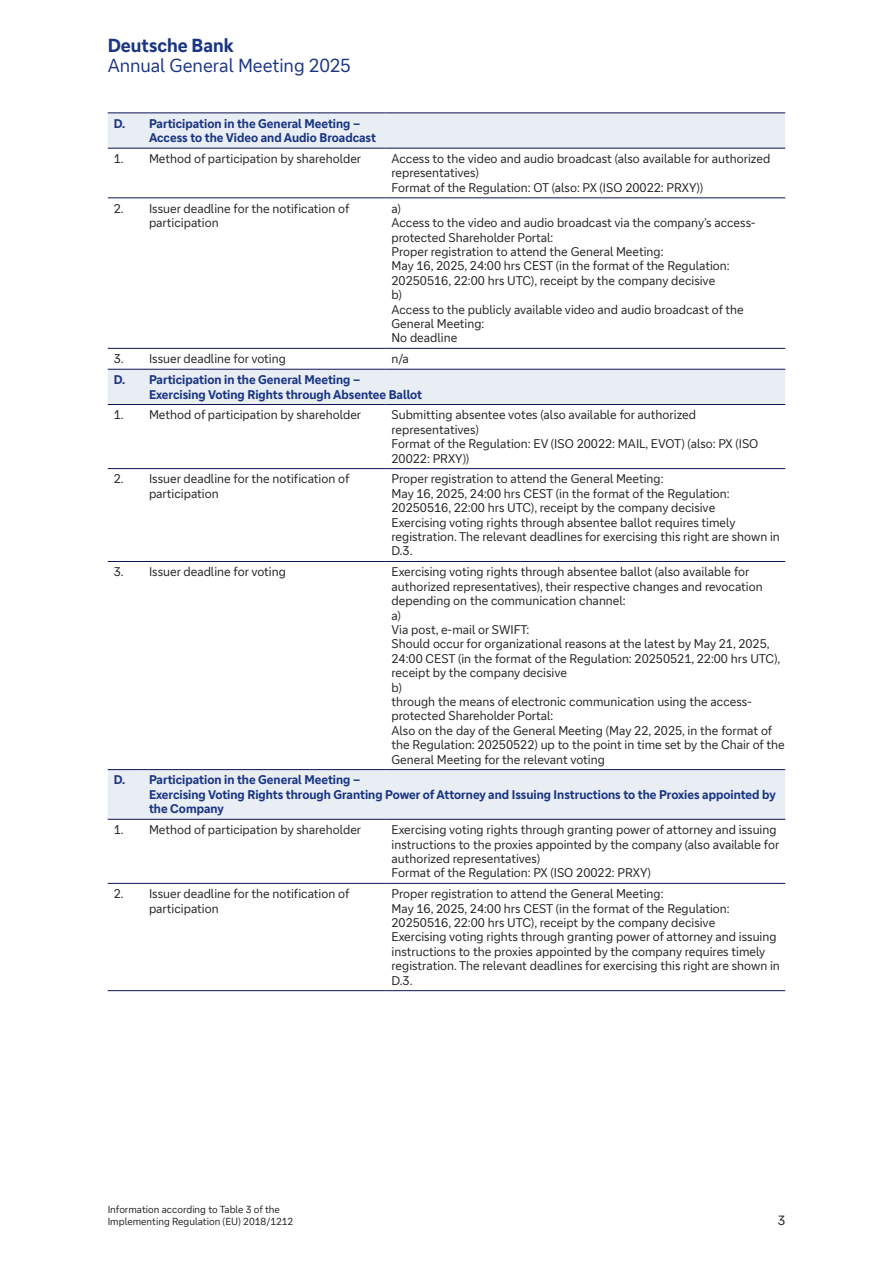
<style>
.page{position:relative;width:893px;height:1263px;background:#fff}
.page>*{position:absolute;margin:0;border:0;box-sizing:border-box;transform-origin:0 0}
.t1{font:18px "Deutsche Bank";letter-spacing:-.005em;color:#1a3583}
.t2{font:700 18px "Deutsche Bank";color:#1a3583}
.t3{font:12.75px "Deutsche Bank";color:#231f20}
.t4{font:12px/14.4px "Deutsche Bank";color:#231f20}
.t5{font:700 12px/14.4px "Deutsche Bank";color:#1a3583}
.t6{font:9.75px/11.4px "Deutsche Bank";color:#231f20}
</style>
<div class="page">
<svg style="left:108px;top:114px;width:677px;height:705px"></svg>
<hr style="left:108px;top:113px;width:35px;height:1px;background:#0d1353">
<hr style="left:143px;top:113px;width:243px;height:1px;background:#0d1353">
<hr style="left:386px;top:113px;width:399px;height:1px;background:#0d1353">
<hr style="left:108px;top:148px;width:35px;height:1px;background:#0d1353">
<hr style="left:143px;top:148px;width:243px;height:1px;background:#0d1353">
<hr style="left:386px;top:148px;width:399px;height:1px;background:#0d1353">
<hr style="left:108px;top:198px;width:35px;height:1px;background:#0d1353">
<hr style="left:143px;top:198px;width:243px;height:1px;background:#0d1353">
<hr style="left:386px;top:198px;width:399px;height:1px;background:#0d1353">
<hr style="left:108px;top:348px;width:35px;height:1px;background:#0d1353">
<hr style="left:143px;top:348px;width:243px;height:1px;background:#0d1353">
<hr style="left:386px;top:348px;width:399px;height:1px;background:#0d1353">
<hr style="left:108px;top:369px;width:35px;height:1px;background:#0d1353">
<hr style="left:143px;top:369px;width:243px;height:1px;background:#0d1353">
<hr style="left:386px;top:369px;width:399px;height:1px;background:#0d1353">
<hr style="left:108px;top:404px;width:35px;height:1px;background:#0d1353">
<hr style="left:143px;top:404px;width:243px;height:1px;background:#0d1353">
<hr style="left:386px;top:404px;width:399px;height:1px;background:#0d1353">
<hr style="left:108px;top:468px;width:35px;height:1px;background:#0d1353">
<hr style="left:143px;top:468px;width:243px;height:1px;background:#0d1353">
<hr style="left:386px;top:468px;width:399px;height:1px;background:#0d1353">
<hr style="left:108px;top:561px;width:35px;height:1px;background:#0d1353">
<hr style="left:143px;top:561px;width:243px;height:1px;background:#0d1353">
<hr style="left:386px;top:561px;width:399px;height:1px;background:#0d1353">
<hr style="left:108px;top:769px;width:35px;height:1px;background:#0d1353">
<hr style="left:143px;top:769px;width:243px;height:1px;background:#0d1353">
<hr style="left:386px;top:769px;width:399px;height:1px;background:#0d1353">
<hr style="left:108px;top:819px;width:35px;height:1px;background:#0d1353">
<hr style="left:143px;top:819px;width:243px;height:1px;background:#0d1353">
<hr style="left:386px;top:819px;width:399px;height:1px;background:#0d1353">
<hr style="left:108px;top:883px;width:35px;height:1px;background:#0d1353">
<hr style="left:143px;top:883px;width:243px;height:1px;background:#0d1353">
<hr style="left:386px;top:883px;width:399px;height:1px;background:#0d1353">
<hr style="left:108px;top:990px;width:35px;height:1px;background:#0d1353">
<hr style="left:143px;top:990px;width:243px;height:1px;background:#0d1353">
<hr style="left:386px;top:990px;width:399px;height:1px;background:#0d1353">
<h1 class="t2" style="left:108px;top:34px;width:127px">Deutsche Bank</h1>
<h1 class="t1" style="left:108px;top:55px;width:245px">Annual General Meeting 2025</h1>
<p class="t5" style="left:149px;top:116px;width:229px;text-indent:-35px">D. Participation in the General Meeting –<br>Access to the Video and Audio Broadcast</p>
<p class="t4" style="left:114px;top:151px;width:249px">1. Method of participation by shareholder</p>
<p class="t4" style="left:392px;top:151px;width:380px">Access to the video and audio broadcast (also available for authorized representatives)<br>Format of the Regulation: OT (also: PX (ISO 20022: PRXY))</p>
<p class="t4" style="left:149px;top:201px;width:202px;text-indent:-35px">2. Issuer deadline for the notification of participation</p>
<p class="t4" style="left:392px;top:201px;width:366px">a)<br>Access to the video and audio broadcast via the company’s access&shy;protected Shareholder Portal:<br>Proper registration to attend the General Meeting:<br>May 16, 2025, 24:00 hrs CEST (in the format of the Regulation:<br>20250516, 22:00 hrs UTC), receipt by the company decisive<br>b)<br>Access to the publicly available video and audio broadcast of the General Meeting:<br>No deadline</p>
<p class="t4" style="left:114px;top:352px;width:174px">3. Issuer deadline for voting</p>
<p class="t4" style="left:392px;top:352px;width:19px">n/a</p>
<p class="t5" style="left:149px;top:373px;width:275px;text-indent:-35px">D. Participation in the General Meeting –<br>Exercising Voting Rights through Absentee Ballot</p>
<p class="t4" style="left:114px;top:408px;width:249px">1. Method of participation by shareholder</p>
<p class="t4" style="left:392px;top:408px;width:368px">Submitting absentee votes (also available for authorized representatives)<br>Format of the Regulation: EV (ISO 20022: MAIL, EVOT) (also: PX (ISO 20022: PRXY))</p>
<p class="t4" style="left:149px;top:472px;width:202px;text-indent:-35px">2. Issuer deadline for the notification of participation</p>
<p class="t4" style="left:392px;top:472px;width:390px">Proper registration to attend the General Meeting:<br>May 16, 2025, 24:00 hrs CEST (in the format of the Regulation:<br>20250516, 22:00 hrs UTC), receipt by the company decisive<br>Exercising voting rights through absentee ballot requires timely registration. The relevant deadlines for exercising this right are shown in D.3.</p>
<p class="t4" style="left:114px;top:565px;width:174px">3. Issuer deadline for voting</p>
<p class="t4" style="left:392px;top:565px;width:395px">Exercising voting rights through absentee ballot (also available for authorized representatives), their respective changes and revocation depending on the communication channel:<br>a)<br>Via post, e-mail or SWIFT:<br>Should occur for organizational reasons at the latest by May 21, 2025, 24:00 CEST (in the format of the Regulation: 20250521, 22:00 hrs UTC), receipt by the company decisive<br>b)<br>through the means of electronic communication using the access&shy;protected Shareholder Portal:<br>Also on the day of the General Meeting (May 22, 2025, in the format of the Regulation: 20250522) up to the point in time set by the Chair of the General Meeting for the relevant voting</p>
<p class="t5" style="left:149px;top:773px;width:628px;text-indent:-35px">D. Participation in the General Meeting –<br>Exercising Voting Rights through Granting Power of Attorney and Issuing Instructions to the Proxies appointed by the Company</p>
<p class="t4" style="left:114px;top:822px;width:249px">1. Method of participation by shareholder</p>
<p class="t4" style="left:392px;top:822px;width:389px">Exercising voting rights through granting power of attorney and issuing instructions to the proxies appointed by the company (also available for authorized representatives)<br>Format of the Regulation: PX (ISO 20022: PRXY)</p>
<p class="t4" style="left:149px;top:887px;width:202px;text-indent:-35px">2. Issuer deadline for the notification of participation</p>
<p class="t4" style="left:392px;top:887px;width:390px">Proper registration to attend the General Meeting:<br>May 16, 2025, 24:00 hrs CEST (in the format of the Regulation:<br>20250516, 22:00 hrs UTC), receipt by the company decisive<br>Exercising voting rights through granting power of attorney and issuing instructions to the proxies appointed by the company requires timely registration. The relevant deadlines for exercising this right are shown in D.3.</p>
<p class="t6" style="left:108px;top:1204px;width:187px">Information according to Table 3 of the<br>Implementing Regulation (EU) 2018/1212</p>
<p class="t3" style="left:778px;top:1212px;width:9px">3</p>
</div>
